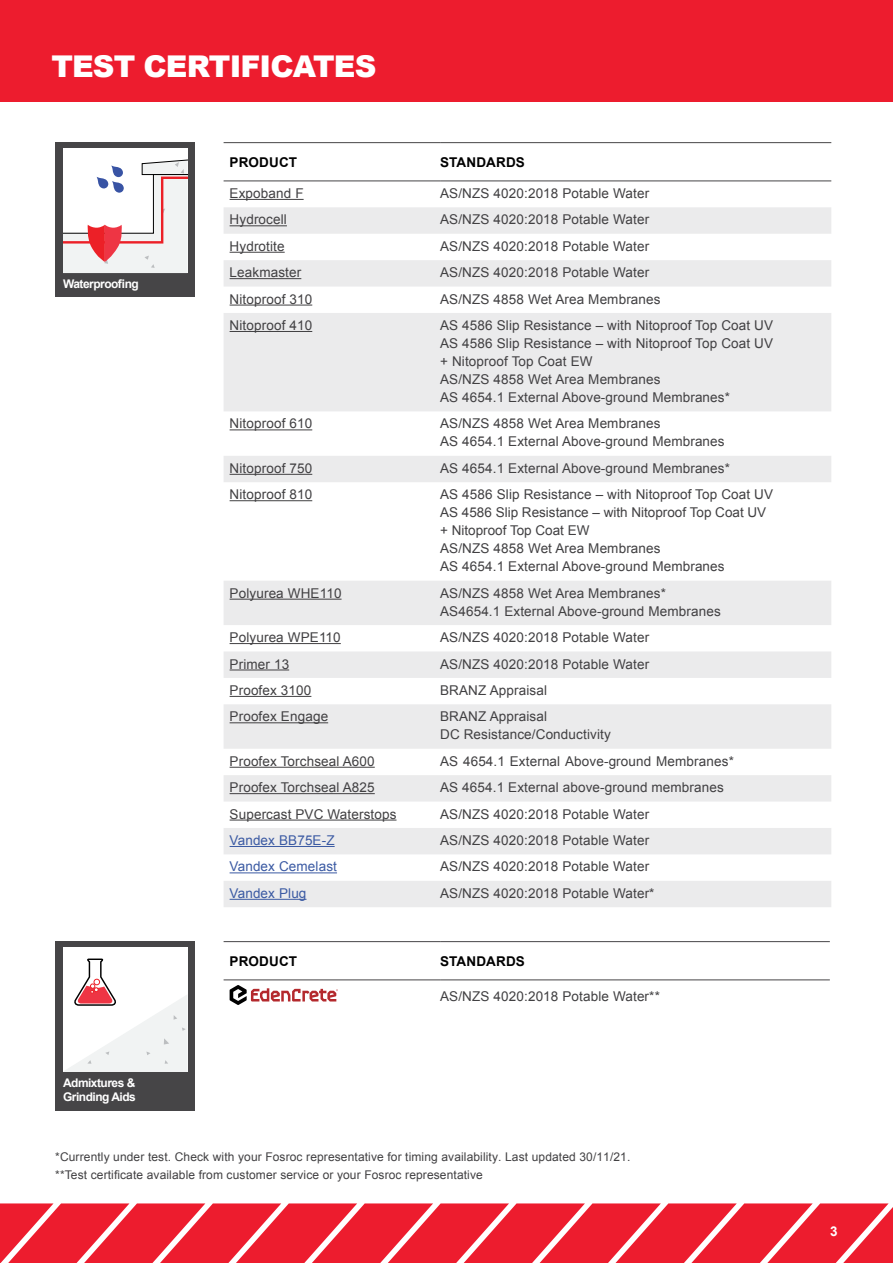
<style>
.page{position:relative;width:893px;height:1263px;background:#fff}
.page>*{position:absolute;margin:0;border:0;box-sizing:border-box;transform-origin:0 0}
.t1{font:900 30px "Arial";letter-spacing:-.03em;color:#fff}
.t2{font:13.5px/18px "Arial";letter-spacing:.01em;color:#414042}
.t3{font:13.5px "Arial";letter-spacing:.01em;color:#3b5aa3}
.t4{font:700 13.5px "Arial";letter-spacing:.01em;color:#000}
.t5{font:700 13.5px "Arial";color:#fff}
.t6{font:12px/18px "Arial";letter-spacing:.01em;color:#414042}
.t7{font:700 12px/13.4px "Arial";letter-spacing:-.04em;color:#fff}
</style>
<div class="page">
<svg style="left:0;top:1203px;width:893px;height:60px;background:#ee3444"></svg>
<div style="left:0;top:0;width:893px;height:102px;background:#ed1c2e"></div>
<div style="left:55px;top:142px;width:140px;height:155px;background:#464547"></div>
<div style="left:63px;top:149px;width:124px;height:124px;background:#fff"></div>
<svg style="left:63px;top:159px;width:124px;height:114px"></svg>
<svg style="left:224px;top:207px;width:607px;height:80px;fill:#ebebec"></svg>
<svg style="left:224px;top:313px;width:607px;height:594px;fill:#ebebec"></svg>
<hr style="left:224px;top:142px;width:216px;height:1px;background:#464547">
<hr style="left:440px;top:142px;width:391px;height:1px;background:#464547">
<hr style="left:224px;top:181px;width:216px;height:1px;background:#464547">
<hr style="left:440px;top:181px;width:391px;height:1px;background:#464547">
<hr style="left:230px;top:199px;width:74px;height:1px;background:#414042">
<hr style="left:230px;top:225px;width:57px;height:1px;background:#414042">
<hr style="left:230px;top:252px;width:55px;height:1px;background:#414042">
<hr style="left:230px;top:278px;width:71px;height:1px;background:#414042">
<hr style="left:230px;top:305px;width:82px;height:1px;background:#414042">
<hr style="left:230px;top:331px;width:82px;height:1px;background:#414042">
<hr style="left:230px;top:429px;width:82px;height:1px;background:#414042">
<hr style="left:230px;top:474px;width:82px;height:1px;background:#414042">
<hr style="left:230px;top:500px;width:82px;height:1px;background:#414042">
<hr style="left:230px;top:599px;width:112px;height:1px;background:#414042">
<hr style="left:230px;top:643px;width:111px;height:1px;background:#414042">
<hr style="left:230px;top:669px;width:59px;height:1px;background:#414042">
<hr style="left:230px;top:696px;width:81px;height:1px;background:#414042">
<hr style="left:230px;top:722px;width:98px;height:1px;background:#414042">
<hr style="left:230px;top:767px;width:145px;height:1px;background:#414042">
<hr style="left:230px;top:793px;width:145px;height:1px;background:#414042">
<hr style="left:230px;top:819px;width:166px;height:1px;background:#414042">
<hr style="left:230px;top:846px;width:105px;height:1px;background:#3b5aa3">
<hr style="left:230px;top:872px;width:107px;height:1px;background:#3b5aa3">
<hr style="left:230px;top:899px;width:76px;height:1px;background:#3b5aa3">
<div style="left:55px;top:941px;width:140px;height:169px;background:#464547"></div>
<div style="left:63px;top:948px;width:124px;height:124px;background:#fff"></div>
<svg style="left:64px;top:958px;width:123px;height:114px"></svg>
<hr style="left:224px;top:941px;width:216px;height:1px;background:#464547">
<hr style="left:440px;top:941px;width:390px;height:1px;background:#464547">
<hr style="left:224px;top:979px;width:216px;height:1px;background:#464547">
<hr style="left:440px;top:979px;width:390px;height:1px;background:#464547">
<svg style="left:224px;top:980px;width:606px;height:25px"></svg>
<h1 class="t1" style="left:51px;top:44px;width:326px">TEST CERTIFICATES</h1>
<p class="t7" style="left:63px;top:278px;width:77px">Waterproofing</p>
<p class="t7" style="left:63px;top:1077px;width:74px">Admixtures &amp;<br>Grinding Aids</p>
<p class="t4" style="left:230px;top:153px;width:69px">PRODUCT</p>
<p class="t4" style="left:440px;top:153px;width:86px">STANDARDS</p>
<p class="t2" style="left:230px;top:184px;width:76px">Expoband F</p>
<p class="t2" style="left:440px;top:184px;width:211px">AS/NZS 4020:2018 Potable Water</p>
<p class="t2" style="left:230px;top:211px;width:59px">Hydrocell</p>
<p class="t2" style="left:440px;top:211px;width:211px">AS/NZS 4020:2018 Potable Water</p>
<p class="t2" style="left:230px;top:237px;width:57px">Hydrotite</p>
<p class="t2" style="left:440px;top:237px;width:211px">AS/NZS 4020:2018 Potable Water</p>
<p class="t2" style="left:230px;top:264px;width:73px">Leakmaster</p>
<p class="t2" style="left:440px;top:264px;width:211px">AS/NZS 4020:2018 Potable Water</p>
<p class="t2" style="left:230px;top:290px;width:84px">Nitoproof 310</p>
<p class="t2" style="left:440px;top:290px;width:222px">AS/NZS 4858 Wet Area Membranes</p>
<p class="t2" style="left:230px;top:316px;width:84px">Nitoproof 410</p>
<p class="t2" style="left:440px;top:316px;width:335px">AS 4586 Slip Resistance – with Nitoproof Top Coat UV AS 4586 Slip Resistance – with Nitoproof Top Coat UV + Nitoproof Top Coat EW<br>AS/NZS 4858 Wet Area Membranes<br>AS 4654.1 External Above-ground Membranes*</p>
<p class="t2" style="left:230px;top:415px;width:84px">Nitoproof 610</p>
<p class="t2" style="left:440px;top:415px;width:286px">AS/NZS 4858 Wet Area Membranes<br>AS 4654.1 External Above-ground Membranes</p>
<p class="t2" style="left:230px;top:459px;width:84px">Nitoproof 750</p>
<p class="t2" style="left:440px;top:459px;width:291px">AS 4654.1 External Above-ground Membranes*</p>
<p class="t2" style="left:230px;top:486px;width:84px">Nitoproof 810</p>
<p class="t2" style="left:440px;top:486px;width:335px">AS 4586 Slip Resistance – with Nitoproof Top Coat UV AS 4586 Slip Resistance – with Nitoproof Top Coat UV + Nitoproof Top Coat EW<br>AS/NZS 4858 Wet Area Membranes<br>AS 4654.1 External Above-ground Membranes</p>
<p class="t2" style="left:230px;top:584px;width:113px">Polyurea WHE110</p>
<p class="t2" style="left:440px;top:584px;width:282px">AS/NZS 4858 Wet Area Membranes*<br>AS4654.1 External Above-ground Membranes</p>
<p class="t2" style="left:230px;top:628px;width:113px">Polyurea WPE110</p>
<p class="t2" style="left:440px;top:628px;width:211px">AS/NZS 4020:2018 Potable Water</p>
<p class="t2" style="left:230px;top:655px;width:61px">Primer 13</p>
<p class="t2" style="left:440px;top:655px;width:211px">AS/NZS 4020:2018 Potable Water</p>
<p class="t2" style="left:230px;top:681px;width:83px">Proofex 3100</p>
<p class="t2" style="left:440px;top:681px;width:108px">BRANZ Appraisal</p>
<p class="t2" style="left:230px;top:708px;width:100px">Proofex Engage</p>
<p class="t2" style="left:440px;top:708px;width:172px">BRANZ Appraisal<br>DC Resistance/Conductivity</p>
<p class="t2" style="left:230px;top:748px;width:147px;line-height:26.4px">Proofex Torchseal A600<br>Proofex Torchseal A825</p>
<p class="t2" style="left:440px;top:748px;width:295px;line-height:26.4px">AS 4654.1 External Above-ground Membranes*<br>AS 4654.1 External above-ground membranes</p>
<p class="t2" style="left:230px;top:805px;width:168px">Supercast PVC Waterstops</p>
<p class="t2" style="left:440px;top:805px;width:211px">AS/NZS 4020:2018 Potable Water</p>
<p class="t3" style="left:230px;top:831px;width:107px">Vandex BB75E-Z</p>
<p class="t2" style="left:440px;top:831px;width:211px">AS/NZS 4020:2018 Potable Water</p>
<p class="t3" style="left:230px;top:858px;width:109px">Vandex Cemelast</p>
<p class="t2" style="left:440px;top:858px;width:211px">AS/NZS 4020:2018 Potable Water</p>
<p class="t3" style="left:230px;top:884px;width:78px">Vandex Plug</p>
<p class="t2" style="left:440px;top:884px;width:216px">AS/NZS 4020:2018 Potable Water*</p>
<p class="t4" style="left:230px;top:952px;width:69px">PRODUCT</p>
<p class="t4" style="left:440px;top:952px;width:86px">STANDARDS</p>
<p class="t2" style="left:440px;top:988px;width:221px">AS/NZS 4020:2018 Potable Water**</p>
<p class="t6" style="left:55px;top:1148px;width:577px">*Currently under test. Check with your Fosroc representative for timing availability. Last updated 30/11/21. **Test certificate available from customer service or your Fosroc representative</p>
<p class="t5" style="left:830px;top:1222px;width:9px">3</p>
</div>
